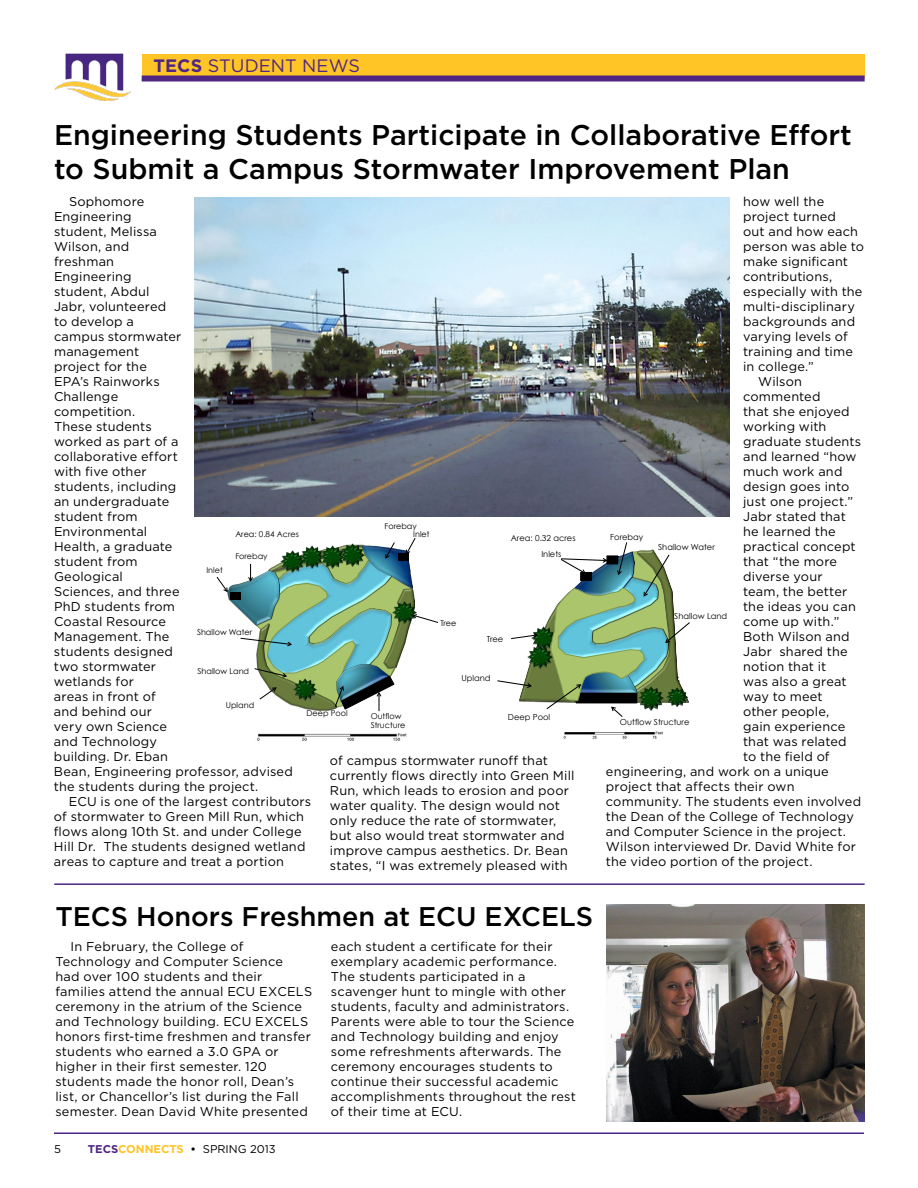
<style>
.page{position:relative;width:918px;height:1188px;background:#fff}
.page>*{position:absolute;margin:0;border:0;box-sizing:border-box;transform-origin:0 0}
.t1{font:500 28.5px/34.2px "Gotham";color:#000}
.t2{font:500 27px "Gotham";color:#000}
.t3{font:18px "Gotham";color:#4f2683}
.t4{font:12.75px/15px "Gotham";letter-spacing:.015em;color:#000}
.t5{font:11.25px "Gotham";color:#000}
.t6{font:8.25px "Century Gothic";color:#000}
.t7{font:8.1px/9.4px "Century Gothic";color:#000}
.s1{font-weight:700}
.s2{font-weight:700;color:#4f2683}
.s3{font-weight:700;color:#ffc425}
.s4{font-weight:500}
</style>
<div class="page">
<hr style="left:54px;top:1132px;width:810px;height:2px;background:#4f2683">
<div style="left:142px;top:54px;width:723px;height:24px;background:#ffc425"></div>
<div style="left:142px;top:76px;width:723px;height:6px;background:#4f2683"></div>
<img style="left:55px;top:53px;width:75px;height:48px">
<img style="left:195px;top:198px;width:535px;height:318px">
<img style="left:257px;top:733px;width:150px;height:8px">
<svg style="left:216px;top:538px;width:223px;height:173px"></svg>
<img style="left:563px;top:731px;width:100px;height:8px">
<img style="left:520px;top:656px;width:25px;height:45px">
<img style="left:528px;top:649px;width:17px;height:20px">
<img style="left:533px;top:626px;width:12px;height:23px">
<svg style="left:497px;top:680px;width:35px;height:8px"></svg>
<svg style="left:545px;top:542px;width:145px;height:175px"></svg>
<svg style="left:511px;top:633px;width:27px;height:7px"></svg>
<div style="left:581px;top:572px;width:11px;height:8px;background:#000"></div>
<div style="left:580px;top:572px;width:12px;height:9px;border:1px solid #000"></div>
<div style="left:607px;top:556px;width:11px;height:8px;background:#000"></div>
<div style="left:606px;top:555px;width:12px;height:9px;border:1px solid #000"></div>
<img style="left:607px;top:904px;width:257px;height:218px">
<hr style="left:54px;top:883px;width:811px;height:2px;background:#4f2683">
<h3 class="t3" style="left:154px;top:56px;width:208px"><span class="s1">TECS</span> STUDENT N EWs</h3>
<h1 class="t1" style="left:54px;top:117px;width:799px">Engineering Students Participate in Collaborative Effort to Submit a Campus Stormwater Improvement Plan</h1>
<p class="t4" style="left:743px;top:194px;width:83px">how well the</p>
<p class="t4" style="left:743px;top:209px;width:94px">project turned</p>
<p class="t4" style="left:743px;top:224px;width:116px">out and how each</p>
<p class="t4" style="left:743px;top:239px;width:122px">person was able to</p>
<p class="t4" style="left:743px;top:254px;width:106px">make significant</p>
<p class="t4" style="left:743px;top:269px;width:91px">contributions,</p>
<p class="t4" style="left:743px;top:284px;width:121px">especially with the</p>
<p class="t4" style="left:743px;top:299px;width:113px">multi-disciplinary</p>
<p class="t4" style="left:743px;top:314px;width:114px">backgrounds and</p>
<p class="t4" style="left:743px;top:329px;width:106px">varying levels of</p>
<p class="t4" style="left:743px;top:344px;width:111px">training and time</p>
<p class="t4" style="left:743px;top:359px;width:72px">in college.”</p>
<p class="t4" style="left:758px;top:374px;width:45px">Wilson</p>
<p class="t4" style="left:743px;top:389px;width:79px">commented</p>
<p class="t4" style="left:743px;top:404px;width:108px">that she enjoyed</p>
<p class="t4" style="left:743px;top:419px;width:85px">working with</p>
<p class="t4" style="left:743px;top:434px;width:120px">graduate students</p>
<p class="t4" style="left:743px;top:449px;width:115px">and learned “how</p>
<p class="t4" style="left:743px;top:463px;width:101px">much work and</p>
<p class="t4" style="left:743px;top:478px;width:108px">design goes into</p>
<p class="t4" style="left:743px;top:493px;width:112px">just one project.”</p>
<p class="t4" style="left:743px;top:508px;width:104px">Jabr stated that</p>
<p class="t4" style="left:743px;top:523px;width:94px">he learned the</p>
<p class="t4" style="left:743px;top:538px;width:114px">practical concept</p>
<p class="t4" style="left:743px;top:553px;width:96px">that “the more</p>
<p class="t4" style="left:743px;top:568px;width:81px">diverse your</p>
<p class="t4" style="left:743px;top:583px;width:106px">team, the better</p>
<p class="t4" style="left:743px;top:598px;width:114px">the ideas you can</p>
<p class="t4" style="left:743px;top:613px;width:98px">come up with.”</p>
<p class="t4" style="left:743px;top:628px;width:108px">Both Wilson and</p>
<p class="t4" style="left:743px;top:643px;width:106px">Jabr shared the</p>
<p class="t4" style="left:743px;top:658px;width:85px">notion that it</p>
<p class="t4" style="left:743px;top:673px;width:105px">was also a great</p>
<p class="t4" style="left:743px;top:688px;width:81px">way to meet</p>
<p class="t4" style="left:743px;top:703px;width:88px">other people,</p>
<p class="t4" style="left:743px;top:718px;width:104px">gain experience</p>
<p class="t4" style="left:743px;top:733px;width:105px">that was related</p>
<p class="t4" style="left:743px;top:748px;width:88px">to the field of</p>
<p class="t4" style="left:606px;top:763px;width:224px">engineering, and work on a unique</p>
<p class="t4" style="left:606px;top:778px;width:190px">project that affects their own</p>
<p class="t4" style="left:606px;top:793px;width:257px">community. The students even involved</p>
<p class="t4" style="left:606px;top:808px;width:249px">the Dean of the College of Technology</p>
<p class="t4" style="left:606px;top:823px;width:241px">and Computer Science in the project.</p>
<p class="t4" style="left:606px;top:838px;width:251px">Wilson interviewed Dr. David White for</p>
<p class="t4" style="left:606px;top:853px;width:208px">the video portion of the project.</p>
<p class="t4" style="left:54px;top:194px;width:240px;text-indent:15px">Sophomore<br>Engineering<br>student, Melissa<br>Wilson, and<br>freshman<br>Engineering<br>student, Abdul<br>Jabr, volunteered<br>to develop a<br>campus stormwater<br>management<br>project for the<br>EPA’s Rainworks<br>Challenge<br>competition.<br>These students<br>worked as part of a<br>collaborative effort<br>with five other<br>students, including<br>an undergraduate<br>student from<br>Environmental<br>Health, a graduate<br>student from<br>Geological<br>Sciences, and three<br>PhD students from<br>Coastal Resource<br>Management. The<br>students designed<br>two stormwater<br>wetlands for<br>areas in front of<br>and behind our<br>very own Science<br>and Technology<br>building. Dr. Eban<br>Bean, Engineering professor, advised the students during the project.</p>
<p class="t4" style="left:54px;top:794px;width:259px;text-indent:15px">ECU is one of the largest contributors of stormwater to G reen Mill Run, which flows along 10th St. and under College Hill Dr. The students designed wetland areas to capture and treat a portion</p>
<p class="t7" style="left:385px;top:521px;width:34px">Forebay</p>
<p class="t7" style="left:413px;top:529px;width:18px">Inlet</p>
<p class="t7" style="left:235px;top:530px;width:65px">Area: 0.84 Acres</p>
<p class="t7" style="left:235px;top:551px;width:34px">Forebay</p>
<p class="t6" style="left:511px;top:533px;width:66px">Area: 0.32 acres</p>
<p class="t6" style="left:610px;top:532px;width:35px">Forebay</p>
<p class="t6" style="left:658px;top:542px;width:58px">Shallow Water</p>
<p class="t6" style="left:541px;top:549px;width:22px">Inlets</p>
<p class="t7" style="left:206px;top:565px;width:18px">Inlet</p>
<p class="t6" style="left:674px;top:611px;width:55px">Shallow Land</p>
<p class="t7" style="left:440px;top:618px;width:18px">Tree</p>
<p class="t7" style="left:197px;top:627px;width:57px">Shallow Water</p>
<p class="t6" style="left:487px;top:634px;width:18px">Tree</p>
<p class="t7" style="left:198px;top:666px;width:53px">Shallow Land</p>
<p class="t7" style="left:226px;top:700px;width:30px">Upland</p>
<p class="t6" style="left:462px;top:673px;width:31px">Upland</p>
<p class="t7" style="left:307px;top:708px;width:43px">Deep Pool</p>
<p class="t7" style="left:371px;top:711px;width:36px">Outflow<br>Structure</p>
<p class="t6" style="left:508px;top:712px;width:44px">Deep Pool</p>
<p class="t6" style="left:620px;top:717px;width:71px">Outflow Structure</p>
<p class="t4" style="left:330px;top:753px;width:246px">of campus stormwater runoff that currently flows directly into G reen Mill Run, which leads to erosion and poor water quality. The design would not only reduce the rate of stormwater, but also would treat stormwater and improve campus aesthetics. Dr. Bean states, “I was extremely pleased with</p>
<h2 class="t2" style="left:55px;top:901px;width:539px">TECS Honors Freshmen at ECU EXCELS</h2>
<p class="t4" style="left:55px;top:939px;width:257px;text-indent:15px">I n February, the College of Technology and Computer Science<br>had over 100 students and their families attend the annual ECU EXCELS ceremony in the atrium of the Science and Technology building. ECU EXCELS honors first-time freshmen and transfer students who earned a 3.0 GPA or higher in their first semester. 120 students made the honor roll, Dean’s list, or Chancellor’s list during the Fall semester. Dean David White presented</p>
<p class="t4" style="left:331px;top:939px;width:247px">each student a certificate for their exemplary academic performance.<br>The students participated in a scavenger hunt to mingle with other students, faculty and administrators.<br>Parents were able to tour the Science and Technology building and enjoy some refreshments afterwards. The ceremony encourages students to continue their successful academic accomplishments throughout the rest of their time at ECU.</p>
<p class="t5" style="left:54px;top:1142px;width:8px">5</p>
<p class="t5" style="left:88px;top:1142px;width:189px"><span class="s2">TECS</span><span class="s3">CONNECTs</span> <span class="s4">•</span> spring 2013</p>
</div>
